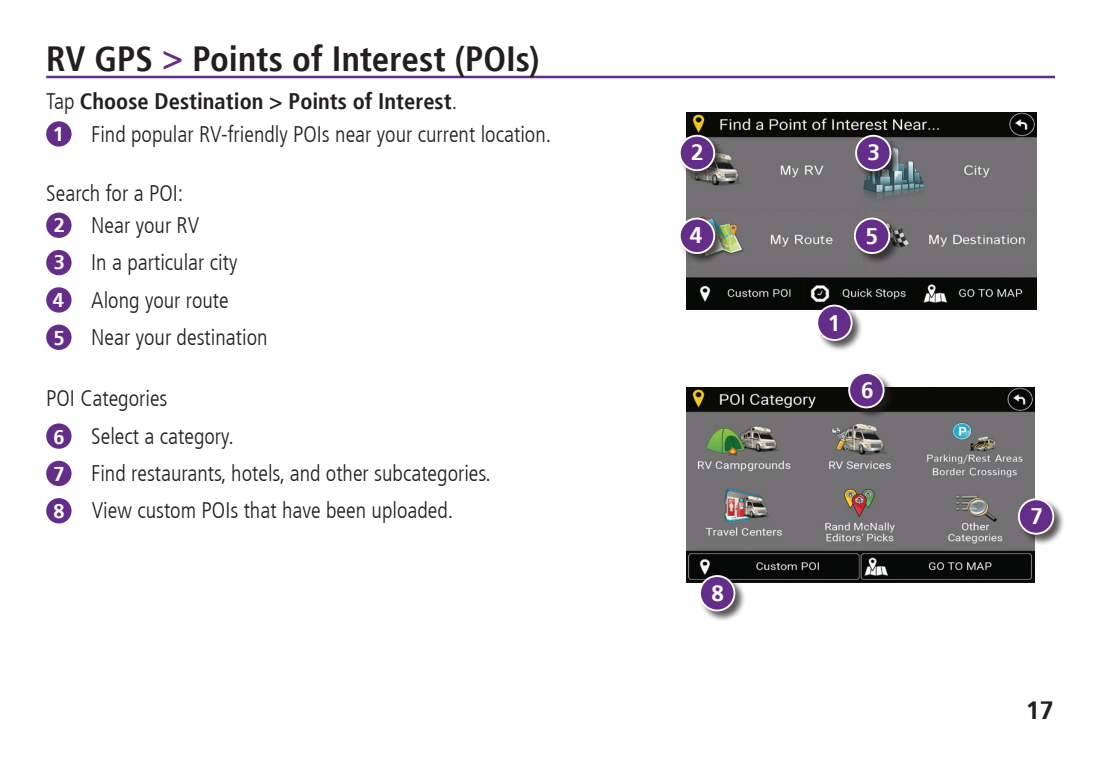
<style>
.page{position:relative;width:1100px;height:765px;background:#fff}
.page>*{position:absolute;margin:0;border:0;box-sizing:border-box;transform-origin:0 0}
.Headers{font:700 condensed 35px "Frutiger";color:#231f20}
.t1{font:700 25px "Frutiger";color:#231f20}
.Paragraph_1_Bullets{font:300 condensed 22.5px "Frutiger";color:#231f20}
.Paragraph_2{font:300 condensed 22.5px "Frutiger";color:#231f20}
.Paragraph_2-2{font:700 condensed 22.5px "Frutiger";color:#231f20}
.t2{font:700 22.5px "Frutiger";color:#fff}
.t3{font:700 20px "Frutiger";color:#fff}
.s1{color:#642d89}
.s2{font-weight:300}
</style>
<div class="page">
<hr style="left:46px;top:76px;width:1009px;height:2px;background:#642d89">
<div style="left:46px;top:121px;width:26px;height:26px;background:#642d89;border-radius:50%"></div>
<div style="left:46px;top:213px;width:26px;height:25px;background:#642d89;border-radius:50%"></div>
<div style="left:46px;top:250px;width:26px;height:25px;background:#642d89;border-radius:50%"></div>
<div style="left:46px;top:287px;width:26px;height:26px;background:#642d89;border-radius:50%"></div>
<div style="left:46px;top:325px;width:26px;height:25px;background:#642d89;border-radius:50%"></div>
<div style="left:46px;top:423px;width:26px;height:26px;background:#642d89;border-radius:50%"></div>
<div style="left:46px;top:461px;width:26px;height:25px;background:#642d89;border-radius:50%"></div>
<div style="left:46px;top:498px;width:26px;height:25px;background:#642d89;border-radius:50%"></div>
<img style="left:686px;top:113px;width:350px;height:196px">
<img style="left:686px;top:387px;width:348px;height:196px">
<div style="left:1017px;top:498px;width:48px;height:48px;background:#231f20;opacity:.75"></div>
<div style="left:1018px;top:499px;width:35px;height:35px;background:#642d89;border-radius:50%"></div>
<div style="left:1018px;top:498px;width:36px;height:37px;border:2px solid #fff;border-radius:50%"></div>
<div style="left:699px;top:575px;width:47px;height:47px;background:#231f20;opacity:.75"></div>
<div style="left:700px;top:576px;width:34px;height:35px;background:#642d89;border-radius:50%"></div>
<div style="left:699px;top:575px;width:36px;height:36px;border:2px solid #fff;border-radius:50%"></div>
<div style="left:848px;top:372px;width:47px;height:47px;background:#231f20;opacity:.75"></div>
<div style="left:849px;top:373px;width:34px;height:34px;background:#642d89;border-radius:50%"></div>
<div style="left:848px;top:372px;width:36px;height:36px;border:2px solid #fff;border-radius:50%"></div>
<div style="left:816px;top:304px;width:47px;height:48px;background:#231f20;opacity:.75"></div>
<div style="left:817px;top:306px;width:34px;height:34px;background:#642d89;border-radius:50%"></div>
<div style="left:816px;top:305px;width:36px;height:36px;border:2px solid #fff;border-radius:50%"></div>
<div style="left:855px;top:135px;width:47px;height:47px;background:#231f20;opacity:.75"></div>
<div style="left:856px;top:136px;width:34px;height:34px;background:#642d89;border-radius:50%"></div>
<div style="left:855px;top:135px;width:36px;height:36px;border:2px solid #fff;border-radius:50%"></div>
<div style="left:678px;top:217px;width:48px;height:48px;background:#231f20;opacity:.75"></div>
<div style="left:680px;top:219px;width:34px;height:34px;background:#642d89;border-radius:50%"></div>
<div style="left:679px;top:218px;width:36px;height:36px;border:2px solid #fff;border-radius:50%"></div>
<div style="left:853px;top:217px;width:48px;height:48px;background:#231f20;opacity:.75"></div>
<div style="left:855px;top:219px;width:34px;height:34px;background:#642d89;border-radius:50%"></div>
<div style="left:854px;top:218px;width:36px;height:36px;border:2px solid #fff;border-radius:50%"></div>
<div style="left:678px;top:135px;width:48px;height:47px;background:#231f20;opacity:.75"></div>
<div style="left:680px;top:136px;width:34px;height:34px;background:#642d89;border-radius:50%"></div>
<div style="left:679px;top:135px;width:36px;height:36px;border:2px solid #fff;border-radius:50%"></div>
<p class="Headers" style="left:46px;top:44px;width:494px">RV GPS <span class="s1">&gt;</span> Points of Interest (POIs)</p>
<p class="Paragraph_2-2" style="left:46px;top:92px;width:412px"><span class="s2">Tap</span> Choose Destination &gt; Points of Interest<span class="s2">.</span></p>
<p class="t3" style="left:53px;top:125px;width:13px">1</p>
<p class="Paragraph_2" style="left:91px;top:124px;width:461px">Find popular RV-friendly POIs near your current location.</p>
<p class="Paragraph_2" style="left:46px;top:183px;width:139px">Search for a POI:</p>
<p class="t3" style="left:54px;top:216px;width:13px">2</p>
<p class="Paragraph_1_Bullets" style="left:91px;top:215px;width:110px">Near your RV</p>
<p class="t3" style="left:54px;top:254px;width:13px">3</p>
<p class="Paragraph_1_Bullets" style="left:91px;top:253px;width:148px">In a particular city</p>
<p class="t3" style="left:53px;top:291px;width:13px">4</p>
<p class="Paragraph_1_Bullets" style="left:91px;top:290px;width:139px">Along your route</p>
<p class="t3" style="left:54px;top:329px;width:13px">5</p>
<p class="Paragraph_1_Bullets" style="left:91px;top:327px;width:178px">Near your destination</p>
<p class="t2" style="left:691px;top:143px;width:14px">2</p>
<p class="t2" style="left:867px;top:143px;width:14px">3</p>
<p class="t2" style="left:690px;top:226px;width:14px">4</p>
<p class="t2" style="left:865px;top:226px;width:14px">5</p>
<p class="t2" style="left:827px;top:313px;width:14px">1</p>
<p class="t2" style="left:861px;top:381px;width:14px">6</p>
<p class="Paragraph_1_Bullets" style="left:46px;top:389px;width:123px">POI Categories</p>
<p class="t3" style="left:54px;top:428px;width:13px">6</p>
<p class="Paragraph_1_Bullets" style="left:91px;top:426px;width:144px">Select a category.</p>
<p class="t3" style="left:54px;top:465px;width:13px">7</p>
<p class="Paragraph_1_Bullets" style="left:91px;top:464px;width:401px">Find restaurants, hotels, and other subcategories.</p>
<p class="t3" style="left:54px;top:503px;width:13px">8</p>
<p class="Paragraph_1_Bullets" style="left:92px;top:501px;width:363px">View custom POIs that have been uploaded.</p>
<p class="t2" style="left:1030px;top:506px;width:14px">7</p>
<p class="t2" style="left:711px;top:583px;width:14px">8</p>
<p class="t1" style="left:1026px;top:699px;width:29px">17</p>
</div>
